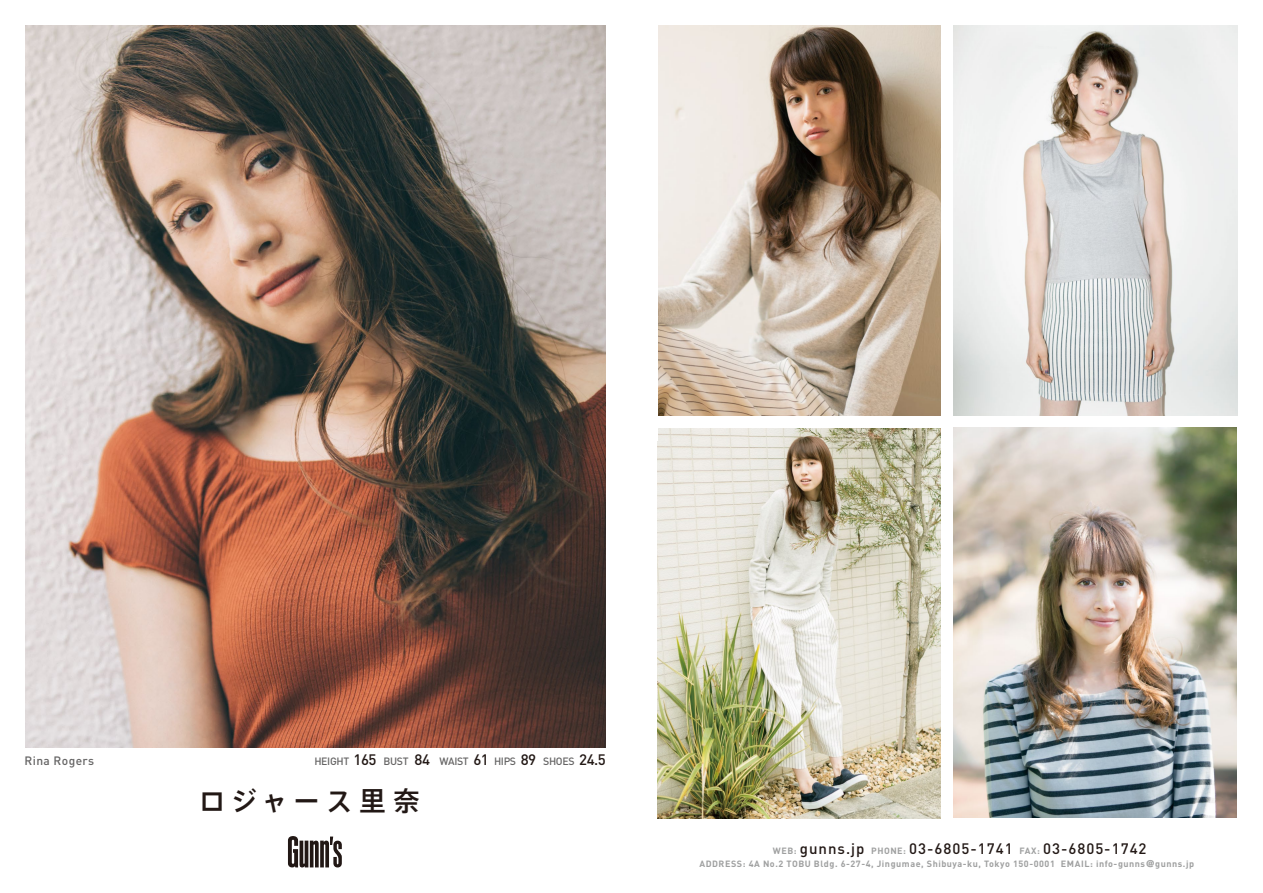
<style>
.page{position:relative;width:1263px;height:893px;background:#fff}
.page>*{position:absolute;margin:0;border:0;box-sizing:border-box;transform-origin:0 0}
.t1{font:500 27px "Axis Std";letter-spacing:.235em;color:#221815}
.t2{font:500 15px "DIN";letter-spacing:.065em;color:#221815}
.t3{font:500 12px "DIN";letter-spacing:.035em;color:#656464}
.t4{font:500 10.5px "DIN";letter-spacing:-.035em;color:#656464}
.t5{font:700 9px "DIN";letter-spacing:.06em;color:#9fa0a0}
.s1{font-size:15px;color:#221815}
.s2{font-weight:700;font-size:9px;color:#9fa0a0}
.s3{font-family:"Axis Std";font-weight:800}
</style>
<div class="page">
<img style="left:953px;top:428px;width:284px;height:390px">
<img style="left:657px;top:428px;width:284px;height:390px">
<svg style="left:288px;top:836px;width:54px;height:31px"></svg>
<img style="left:25px;top:26px;width:580px;height:721px">
<img style="left:954px;top:26px;width:283px;height:389px">
<img style="left:658px;top:26px;width:283px;height:389px">
<h3 class="t3" style="left:25px;top:753px;width:71px">Rina Rogers</h3>
<p class="t4" style="left:314px;top:754px;width:293px">HEIGHT <span class="s1">165</span> BUST <span class="s1">84</span> WAIST <span class="s1">61</span> HIPS <span class="s1">89</span> SHOES <span class="s1">24.5</span></p>
<h1 class="t1" style="left:199px;top:781px;width:222px">ロジャース里奈</h1>
<h2 class="t2" style="left:773px;top:839px;width:375px"><span class="s2">WEB:</span> gunns.jp <span class="s2">PHONE:</span> 03-6805-1741 <span class="s2">FAX:</span> 03-6805-1742</h2>
<p class="t5" style="left:699px;top:858px;width:496px">ADDRESS: 4A No.2 TOBU Bldg. 6-27-4, Jingumae, Shibuya-ku, Tokyo 150-0001 EMAIL: info-gunns<span class="s3">@</span>gunns.jp</p>
</div>
